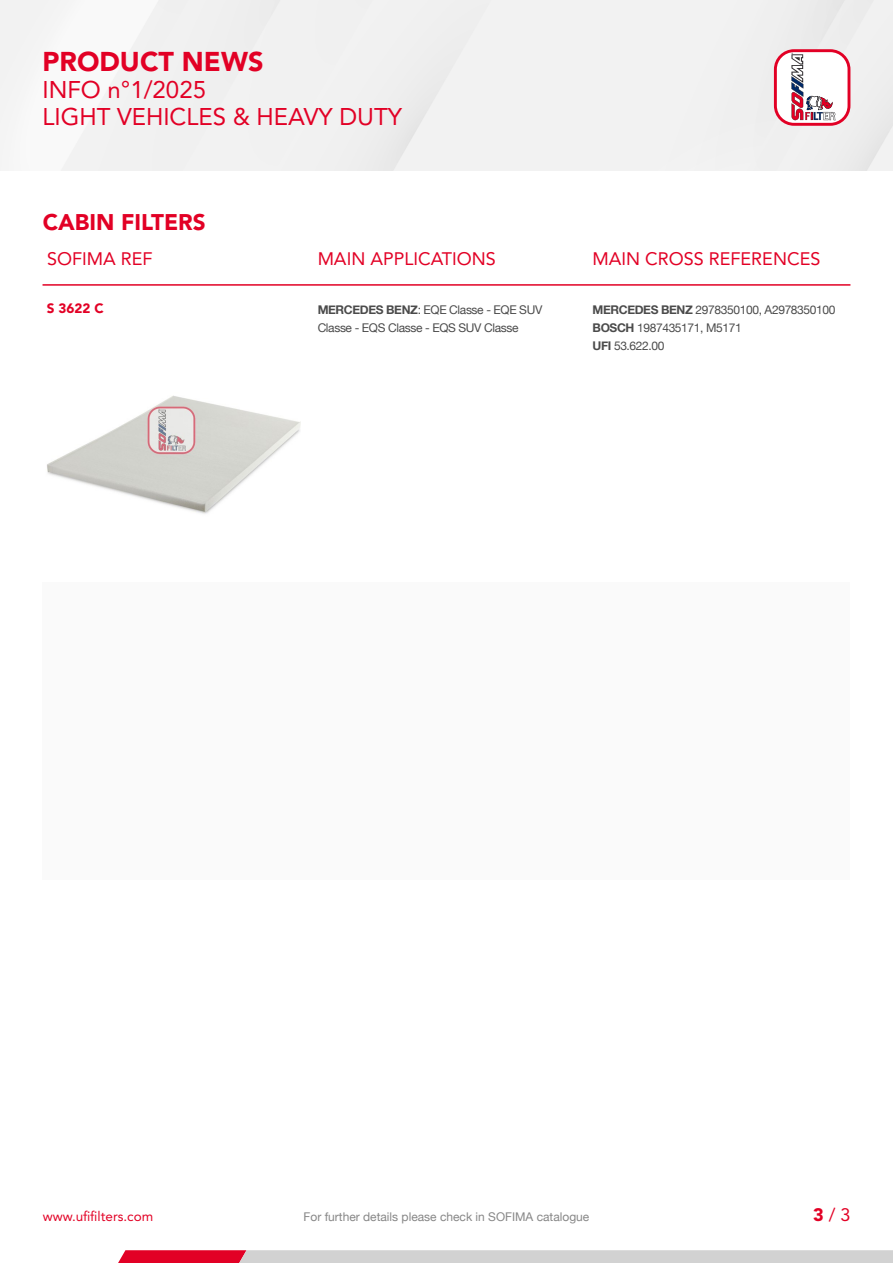
<style>
.page{position:relative;width:893px;height:1263px;background:#fff}
.page>*{position:absolute;margin:0;border:0;box-sizing:border-box;transform-origin:0 0}
.t1{font:900 27px "Avenir LT Std";color:#e20025}
.t2{font:24px/27px "Avenir LT Std";color:#e20025}
.t3{font:900 22.5px "Avenir LT Std";color:#e20025}
.t4{font:18px "Avenir LT Std";color:#e20025}
.t5{font:13.5px "Avenir LT Std";color:#e20025}
.t6{font:900 13.5px "Avenir LT Std";color:#e20025}
.t7{font:12px/18px "Helvetica Neue";letter-spacing:-.03em;color:#4b4b4b}
.t8{font:12px "Helvetica Neue";color:#878787}
.s1{font-weight:700}
.s2{font-weight:900}
</style>
<div class="page">
<div style="left:43px;top:583px;width:807px;height:297px;background:#f5f5f5"></div>
<img style="left:47px;top:395px;width:254px;height:119px">
<svg style="left:774px;top:49px;width:76px;height:77px"></svg>
<svg style="left:118px;top:1250px;width:775px;height:13px"></svg>
<hr style="left:43px;top:284px;width:807px;height:2px;background:#e20025">
<h1 class="t1" style="left:43px;top:45px;width:222px">PRODUCT NEWS</h1>
<h2 class="t2" style="left:43px;top:76px;width:361px">INFO n°1/2025<br>LIGHT VEHICLES &amp; HEAVY DUTY</h2>
<h3 class="t3" style="left:43px;top:208px;width:164px">CABIN FILTERS</h3>
<h3 class="t4" style="left:47px;top:248px;width:107px">SOFIMA REF</h3>
<h3 class="t4" style="left:318px;top:248px;width:180px">MAIN APPLICATIONS</h3>
<h3 class="t4" style="left:593px;top:248px;width:229px">MAIN CROSS REFERENCES</h3>
<p class="t6" style="left:47px;top:300px;width:58px">S 3622 C</p>
<p class="t7" style="left:318px;top:301px;width:226px"><span class="s1">MERCEDES BENZ</span>: EQE Classe - EQE SUV<br>Classe - EQS Classe - EQS SUV Classe</p>
<p class="t7" style="left:593px;top:301px;width:244px"><span class="s1">MERCEDES BENZ</span> 2978350100, A2978350100<br><span class="s1">BOSCH</span> 1987435171, M5171<br><span class="s1">UFI</span> 53.622.00</p>
<p class="t5" style="left:43px;top:1208px;width:112px">www.ufifilters.com</p>
<p class="t8" style="left:304px;top:1208px;width:287px">For further details please check in SOFIMA catalogue</p>
<h3 class="t4" style="left:813px;top:1204px;width:39px"><span class="s2">3</span> / 3</h3>
</div>
